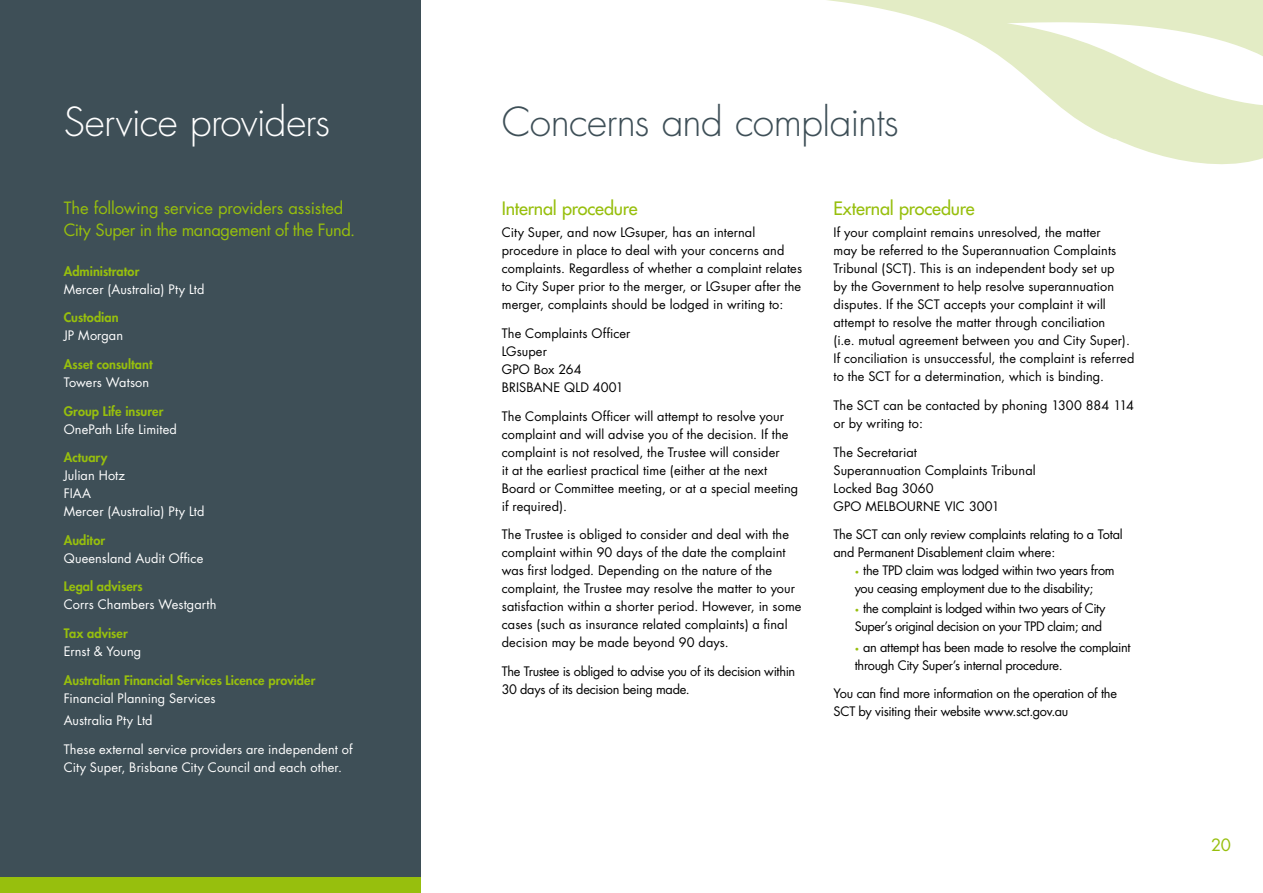
<style>
.page{position:relative;width:1263px;height:893px;background:#fff}
.page>*{position:absolute;margin:0;border:0;box-sizing:border-box;transform-origin:0 0}
.t1{font:300 39px "Futura";letter-spacing:-.015em;color:#3e4f57}
.t2{font:300 39px "Futura";letter-spacing:-.02em;color:#fff}
.t3{font:18px "Futura";letter-spacing:-.01em;color:#97bf0d}
.t4{font:16.5px/22.5px "Futura";letter-spacing:-.015em;color:#97bf0d}
.t5{font:12.75px/18px "Futura";letter-spacing:.005em;color:#000}
.t6{font:12.75px/18px "Futura";letter-spacing:.005em;color:#fff}
.t7{font:12.75px/18px "Futura";letter-spacing:-.02em;color:#000}
.t8{font:800 12.75px "Futura";letter-spacing:.005em;color:#97bf0d}
.t9{font:12.75px/18px "Futura";letter-spacing:-.035em;color:#000}
.t10{font:12.75px/18px "Futura";letter-spacing:-.015em;color:#000}
.t11{font:12.75px/18px "Futura";letter-spacing:-.025em;color:#000}
.s1{font-size:7.5px;color:#97bf0d}
</style>
<div class="page">
<svg style="left:827px;top:0;width:436px;height:165px"></svg>
<div style="left:0;top:0;width:421px;height:893px;background:#3e4f57"></div>
<div style="left:0;top:877px;width:421px;height:16px;background:#97bf0d"></div>
<h1 class="t2" style="left:64px;top:98px;width:268px">Service providers</h1>
<p class="t4" style="left:64px;top:197px;width:293px">The following service providers assisted<br>City Super in the management of the Fund.</p>
<p class="t8" style="left:64px;top:263px;width:77px">Administrator</p>
<p class="t6" style="left:64px;top:280px;width:142px">Mercer (Australia) Pty Ltd</p>
<p class="t8" style="left:64px;top:309px;width:56px">Custodian</p>
<p class="t6" style="left:64px;top:327px;width:61px">JP Morgan</p>
<p class="t8" style="left:64px;top:356px;width:90px">Asset consultant</p>
<p class="t6" style="left:64px;top:373px;width:87px">Towers Watson</p>
<p class="t8" style="left:64px;top:403px;width:101px">Group Life insurer</p>
<p class="t6" style="left:64px;top:420px;width:115px">OnePath Life Limited</p>
<p class="t8" style="left:64px;top:449px;width:45px">Actuary</p>
<p class="t6" style="left:64px;top:467px;width:142px">Julian Hotz<br>FIAA<br>Mercer (Australia) Pty Ltd</p>
<p class="t8" style="left:64px;top:532px;width:43px">Auditor</p>
<p class="t6" style="left:64px;top:549px;width:141px">Queensland Audit Office</p>
<p class="t8" style="left:64px;top:579px;width:80px">Legal advisers</p>
<p class="t6" style="left:64px;top:596px;width:154px">Corrs Chambers Westgarth</p>
<p class="t8" style="left:64px;top:625px;width:65px">Tax adviser</p>
<p class="t6" style="left:64px;top:642px;width:79px">Ernst &amp; Young</p>
<p class="t8" style="left:64px;top:672px;width:253px">Australian Financial Services Licence provider</p>
<p class="t6" style="left:64px;top:687px;width:153px;line-height:22.5px">Financial Planning Services<br>Australia Pty Ltd</p>
<p class="t6" style="left:64px;top:740px;width:290px">These external service providers are independent of<br>City Super, Brisbane City Council and each other.</p>
<h1 class="t1" style="left:502px;top:98px;width:398px">Concerns and complaints</h1>
<h2 class="t3" style="left:502px;top:197px;width:137px">Internal procedure</h2>
<p class="t5" style="left:502px;top:224px;width:302px">City Super, and now LGsuper, has an internal procedure in place to deal with your concerns and complaints. Regardless of whether a complaint relates to City Super prior to the merger, or LGsuper after the merger, complaints should be lodged in writing to:</p>
<p class="t5" style="left:502px;top:324px;width:130px">The Complaints Officer<br>LGsuper<br>GPO Box 264<br>BRISBANE QLD 4001</p>
<p class="t5" style="left:502px;top:407px;width:298px">The Complaints Officer will attempt to resolve your complaint and will advise you of the decision. If the complaint is not resolved, the Trustee will consider<br>it at the earliest practical time (either at the next Board or Committee meeting, or at a special meeting if required).</p>
<p class="t5" style="left:502px;top:526px;width:301px">The Trustee is obliged to consider and deal with the complaint within 90 days of the date the complaint was first lodged. Depending on the nature of the complaint, the Trustee may resolve the matter to your satisfaction within a shorter period. However, in some cases (such as insurance related complaints) a final decision may be made beyond 90 days.</p>
<p class="t11" style="left:502px;top:662px;width:295px">The Trustee is obliged to advise you of its decision within<br>30 days of its decision being made.</p>
<h2 class="t3" style="left:833px;top:197px;width:143px">External procedure</h2>
<p class="t5" style="left:833px;top:224px;width:302px">If your complaint remains unresolved, the matter<br>may be referred to the Superannuation Complaints Tribunal (SCT). This is an independent body set up<br>by the Government to help resolve superannuation disputes. If the SCT accepts your complaint it will attempt to resolve the matter through conciliation<br>(i.e. mutual agreement between you and City Super).<br>If conciliation is unsuccessful, the complaint is referred to the SCT for a determination, which is binding.</p>
<p class="t5" style="left:833px;top:396px;width:302px">The SCT can be contacted by phoning 1300 884 114 or by writing to:</p>
<p class="t5" style="left:833px;top:443px;width:204px">The Secretariat<br>Superannuation Complaints Tribunal<br>Locked Bag 3060<br>GPO MELBOURNE VIC 3001</p>
<p class="t10" style="left:833px;top:526px;width:291px">The SCT can only review complaints relating to a Total and Permanent Disablement claim where:</p>
<p class="t7" style="left:855px;top:562px;width:261px"><span class="s1">•</span> the TPD claim was lodged within two years from you ceasing employment due to the disability;</p>
<p class="t9" style="left:855px;top:600px;width:252px"><span class="s1">•</span> the complaint is lodged within two years of City<br>Super’s original decision on your TPD claim; and</p>
<p class="t7" style="left:855px;top:638px;width:277px"><span class="s1">•</span> an attempt has been made to resolve the complaint through City Super’s internal procedure.</p>
<p class="t7" style="left:833px;top:685px;width:285px">You can find more information on the operation of the<br>SCT by visiting their website www.sct.gov.au</p>
<p class="t4" style="left:1211px;top:834px;width:21px">20</p>
</div>
